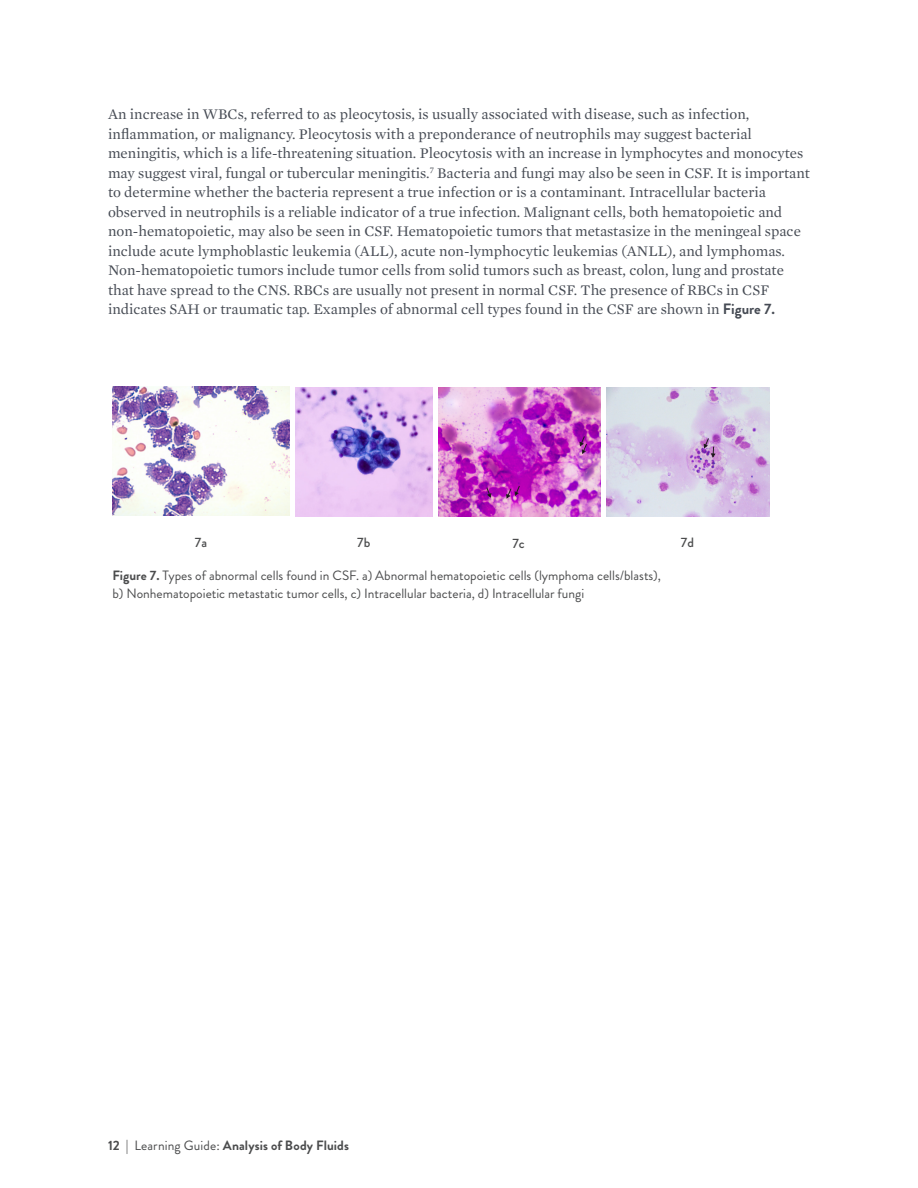
<style>
.page{position:relative;width:918px;height:1188px;background:#fff}
.page>*{position:absolute;margin:0;border:0;box-sizing:border-box;transform-origin:0 0}
.NEW_Body_Text{font:15px/19.5px "Mercury Text G1";color:#464b54}
.TABLE_BODY_TEXT{font:13.5px "Brandon Grotesque";color:#4b4c4d}
.t1{font:700 13.5px "Brandon Grotesque";letter-spacing:.005em;color:#4b4c4d}
.t2{font:500 13.5px "Brandon Grotesque";color:#4b4c4d}
.s1{font-family:"Brandon Grotesque";font-weight:700}
.s2{font-weight:700}
.s3{font-weight:400}
</style>
<div class="page">
<img style="left:113px;top:387px;width:177px;height:129px">
<img style="left:296px;top:387px;width:136px;height:129px">
<img style="left:438px;top:387px;width:162px;height:129px">
<img style="left:606px;top:387px;width:164px;height:129px">
<svg style="left:506px;top:485px;width:14px;height:13px"></svg>
<svg style="left:486px;top:487px;width:5px;height:10px"></svg>
<svg style="left:580px;top:436px;width:7px;height:18px"></svg>
<svg style="left:704px;top:438px;width:11px;height:19px"></svg>
<p class="NEW_Body_Text" style="left:108px;top:104px;width:703px">An increase in WBCs, referred to as pleocytosis, is usually associated with disease, such as infection, inflammation, or malignancy. Pleocytosis with a preponderance of neutrophils may suggest bacterial meningitis, which is a life-threatening situation. Pleocytosis with an increase in lymphocytes and monocytes may suggest viral, fungal or tubercular meningitis.<sup>7</sup> Bacteria and fungi may also be seen in CSF. It is important to determine whether the bacteria represent a true infection or is a contaminant. Intracellular bacteria observed in neutrophils is a reliable indicator of a true infection. Malignant cells, both hematopoietic and non-hematopoietic, may also be seen in CSF. Hematopoietic tumors that metastasize in the meningeal space include acute lymphoblastic leukemia (ALL), acute non-lymphocytic leukemias (ANLL), and lymphomas.<br>Non-hematopoietic tumors include tumor cells from solid tumors such as breast, colon, lung and prostate that have spread to the CNS. RBCs are usually not present in normal CSF. The presence of RBCs in CSF indicates SAH or traumatic tap. Examples of abnormal cell types found in the CSF are shown in <span class="s1">Figure 7.</span></p>
<p class="t2" style="left:195px;top:533px;width:14px">7a</p>
<p class="t2" style="left:357px;top:533px;width:15px">7b</p>
<p class="t2" style="left:513px;top:534px;width:14px">7c</p>
<p class="t2" style="left:681px;top:533px;width:15px">7d</p>
<p class="TABLE_BODY_TEXT" style="left:113px;top:566px;width:550px"><span class="s2">Figure 7.</span> Types of abnormal cells found in CSF. a) Abnormal hematopoietic cells (lymphoma cells/blasts),</p>
<p class="TABLE_BODY_TEXT" style="left:113px;top:584px;width:473px">b) Nonhematopoietic metastatic tumor cells, c) Intracellular bacteria, d) Intracellular fungi</p>
<p class="t1" style="left:108px;top:1136px;width:243px">12 <span class="s3">| Learning Guide:</span> Analysis of Body Fluids</p>
</div>
